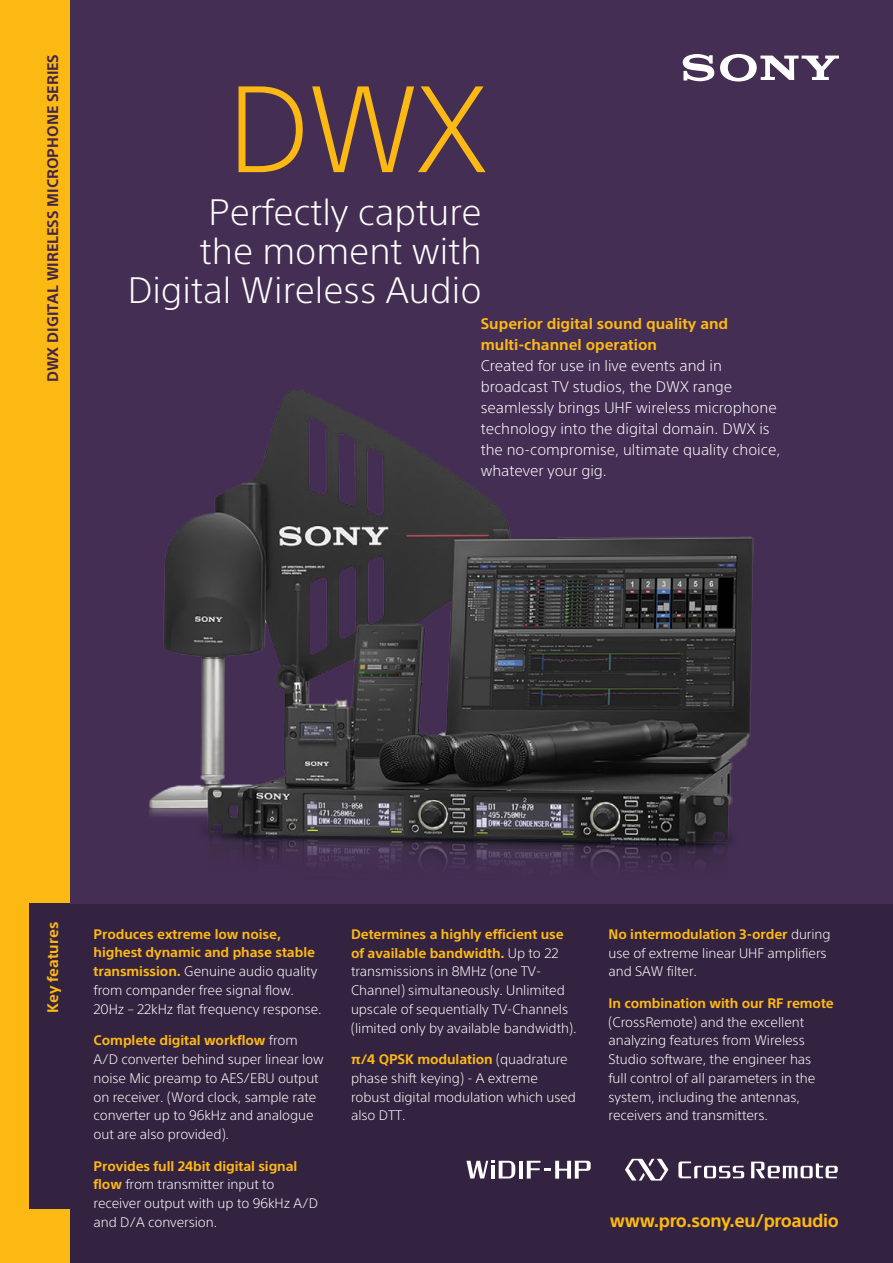
<style>
.page{position:relative;width:893px;height:1263px;background:#442e53}
.page>*{position:absolute;margin:0;border:0;box-sizing:border-box;transform-origin:0 0}
.t1{font:300 120px "SST Std";color:#fdb913}
.t2{font:300 36px/39px "SST Std";color:#fff;text-align:right}
.t3{font:700 18px "SST Std";letter-spacing:-.02em;color:#fdb913}
.t4{font:300 15px/21px "SST Std";color:#fff}
.t5{font:700 15px/21px "SST Std";color:#fdb913}
.t6{font:700 15px "SST Std";color:#432547}
.t7{font:300 13.5px/18.8px "SST Std";letter-spacing:-.005em;color:#fff}
.t8{font:700 13.5px "SST Std";letter-spacing:-.005em;color:#fdb913}
.s1{font-weight:700;color:#fdb913}
</style>
<div class="page">
<img style="left:69px;top:308px;width:685px;height:596px">
<svg style="left:683px;top:54px;width:156px;height:28px"></svg>
<div style="left:0;top:904px;width:893px;height:359px;background:#342340"></div>
<div style="left:0;top:0;width:69px;height:1263px;background:#fdb913"></div>
<div style="left:29px;top:904px;width:40px;height:305px;background:#342340"></div>
<hr style="left:519px;top:1161px;width:4px;height:17px;background:#fff">
<svg style="left:466px;top:1161px;width:49px;height:17px"></svg>
<svg style="left:527px;top:1161px;width:64px;height:17px"></svg>
<svg style="left:625px;top:1159px;width:43px;height:21px"></svg>
<svg style="left:751px;top:1161px;width:87px;height:17px"></svg>
<svg style="left:678px;top:1161px;width:66px;height:17px"></svg>
<p class="t6" style="left:44px;top:382px;width:330px;rotate:-90deg">DWX DIGITAL WIRELESS MICROPHONE SERIES</p>
<h1 class="t1" style="left:227px;top:59px;width:261px">DWX</h1>
<h2 class="t2" style="left:128px;top:192px;width:355px">Perfectly capture<br>the moment with<br>Digital Wireless Audio</h2>
<p class="t5" style="left:481px;top:313px;width:249px">Superior digital sound quality and multi-channel operation</p>
<p class="t4" style="left:481px;top:355px;width:301px">Created for use in live events and in broadcast TV studios, the DWX range seamlessly brings UHF wireless microphone technology into the digital domain. DWX is the no-compromise, ultimate quality choice, whatever your gig.</p>
<p class="t5" style="left:42px;top:1013px;width:93px;rotate:-90deg">Key features</p>
<p class="t7" style="left:94px;top:924px;width:230px"><span class="s1">Produces extreme low noise, highest dynamic and phase stable transmission.</span> Genuine audio quality from compander free signal flow.<br>20Hz – 22kHz flat frequency response.</p>
<p class="t7" style="left:94px;top:1031px;width:232px"><span class="s1">Complete digital workflow</span> from A/D converter behind super linear low noise Mic preamp to AES/EBU output on receiver. (Word clock, sample rate converter up to 96kHz and analogue out are also provided).</p>
<p class="t7" style="left:94px;top:1156px;width:226px"><span class="s1">Provides full 24bit digital signal flow</span> from transmitter input to receiver output with up to 96kHz A/D and D/A conversion.</p>
<p class="t7" style="left:351px;top:924px;width:227px"><span class="s1">Determines a highly efficient use of available bandwidth.</span> Up to 22 transmissions in 8MHz (one TV-Channel) simultaneously. Unlimited upscale of sequentially TV-Channels (limited only by available bandwidth).</p>
<p class="t7" style="left:351px;top:1050px;width:227px"><span class="s1">π/4 QPSK modulation</span> (quadrature phase shift keying) - A extreme robust digital modulation which used also DTT.</p>
<p class="t7" style="left:608px;top:924px;width:224px"><span class="s1">No intermodulation 3-order</span> during use of extreme linear UHF amplifiers and SAW filter.</p>
<p class="t8" style="left:608px;top:995px;width:227px">In combination with our RF remote</p>
<p class="t7" style="left:608px;top:1012px;width:208px">(CrossRemote) and the excellent analyzing features from Wireless Studio software, the engineer has full control of all parameters in the system, including the antennas, receivers and transmitters.</p>
<h3 class="t3" style="left:610px;top:1210px;width:231px">www.pro.sony.eu/proaudio</h3>
</div>
